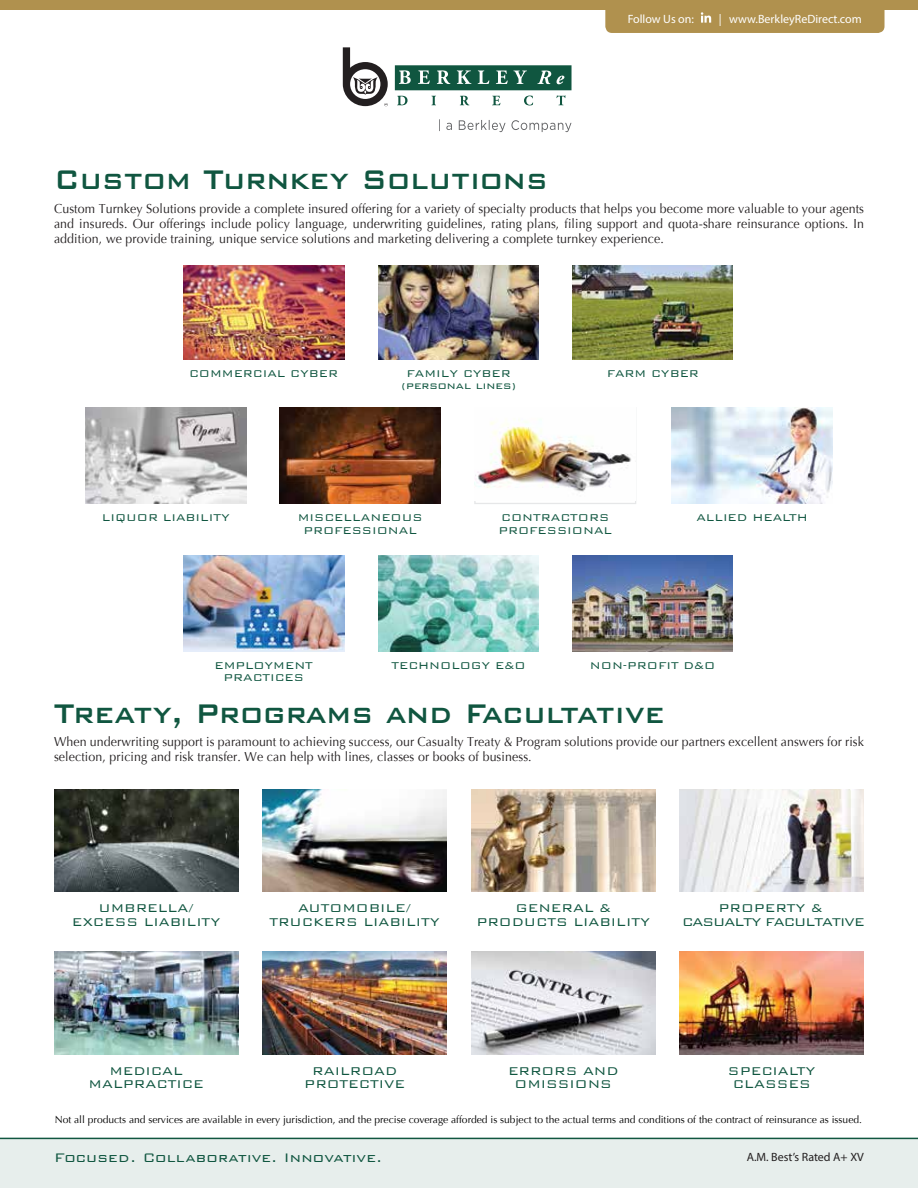
<style>
.page{position:relative;width:918px;height:1188px;background:#fff}
.page>*{position:absolute;margin:0;border:0;box-sizing:border-box;transform-origin:0 0}
.t1{font:500 36px "Bank Gothic BT";color:#105640;scale:.9 1}
.t2{font:300 16.5px "Bank Gothic";letter-spacing:.01em;color:#105640}
.t3{font:300 15px/13.5px "Bank Gothic";color:#105640;text-align:center}
.t4{font:300 15px/13.5px "Bank Gothic";letter-spacing:-.06em;color:#105640;text-align:center}
.t5{font:13.05px/15px "Optima";letter-spacing:.01em;color:#231f20;scale:.95 1}
.t6{font:300 13.05px/12.8px "Bank Gothic";color:#105640;text-align:center}
.t7{font:12px "Myriad Pro";color:#fff}
.t8{font:12px "Myriad Pro";color:#231f20}
.t9{font:10.2px "Optima";color:#010101}
</style>
<div class="page">
<div style="left:0;top:0;width:918px;height:9px;background:#b0914e"></div>
<img style="left:54px;top:790px;width:184px;height:102px">
<img style="left:263px;top:790px;width:184px;height:102px">
<img style="left:263px;top:952px;width:184px;height:102px">
<img style="left:54px;top:952px;width:184px;height:102px">
<img style="left:471px;top:952px;width:184px;height:102px">
<img style="left:471px;top:790px;width:184px;height:102px">
<img style="left:680px;top:790px;width:184px;height:102px">
<img style="left:680px;top:952px;width:184px;height:102px">
<img style="left:183px;top:265px;width:161px;height:94px">
<img style="left:85px;top:408px;width:161px;height:95px">
<img style="left:183px;top:556px;width:161px;height:96px">
<img style="left:280px;top:408px;width:161px;height:95px">
<img style="left:378px;top:556px;width:161px;height:96px">
<div style="left:474px;top:407px;width:162px;height:97px;border:1px solid #e6e7e8"></div>
<img style="left:475px;top:408px;width:161px;height:92px">
<img style="left:378px;top:265px;width:161px;height:94px">
<img style="left:672px;top:408px;width:161px;height:95px">
<div style="left:0;top:1138px;width:918px;height:50px;background:#e7eeec"></div>
<hr style="left:0;top:1138px;width:918px;height:1px;background:#105640">
<img style="left:572px;top:556px;width:161px;height:96px">
<img style="left:572px;top:265px;width:161px;height:94px">
<div style="left:605px;top:9px;width:280px;height:24px;background:#b0914e"></div>
<svg style="left:397px;top:96px;width:11px;height:9px"></svg>
<svg style="left:431px;top:96px;width:5px;height:9px"></svg>
<svg style="left:460px;top:96px;width:9px;height:9px"></svg>
<svg style="left:492px;top:96px;width:8px;height:9px"></svg>
<svg style="left:524px;top:96px;width:9px;height:9px"></svg>
<svg style="left:556px;top:95px;width:10px;height:10px"></svg>
<svg style="left:343px;top:47px;width:45px;height:59px"></svg>
<div style="left:395px;top:65px;width:177px;height:25px;background:#105640"></div>
<svg style="left:399px;top:70px;width:12px;height:14px"></svg>
<svg style="left:418px;top:70px;width:12px;height:14px"></svg>
<svg style="left:437px;top:70px;width:13px;height:14px"></svg>
<svg style="left:457px;top:70px;width:14px;height:14px"></svg>
<svg style="left:478px;top:70px;width:11px;height:14px"></svg>
<svg style="left:496px;top:70px;width:31px;height:14px"></svg>
<svg style="left:537px;top:71px;width:14px;height:13px"></svg>
<svg style="left:557px;top:76px;width:7px;height:8px"></svg>
<svg style="left:446px;top:120px;width:125px;height:12px"></svg>
<h1 class="t1" style="left:54px;top:160px;width:550px">Custom Turnkey Solutions</h1>
<p class="t7" style="left:628px;top:11px;width:68px">Follow Us on:</p>
<p class="t7" style="left:719px;top:11px;width:4px">|</p>
<p class="t7" style="left:729px;top:11px;width:134px">www.BerkleyReDirect.com</p>
<p class="t5" style="left:54px;top:202px;width:854px;text-align:justify">Custom Turnkey Solutions provide a complete insured offering for a variety of specialty products that helps you become more valuable to your agents and insureds. Our offerings include policy language, underwriting guidelines, rating plans, filing support and quota-share reinsurance options. In addition, we provide training, unique service solutions and marketing delivering a complete turnkey experience.</p>
<p class="t6" style="left:189px;top:366px;width:151px">COMMERCIAL CYBER</p>
<p class="t6" style="left:401px;top:365px;width:116px">FAMILY CYBER (personal lines)</p>
<p class="t6" style="left:607px;top:365px;width:94px">FARM CYBER</p>
<p class="t6" style="left:102px;top:510px;width:129px">LIQUOR LIABILITY</p>
<p class="t6" style="left:298px;top:510px;width:126px">MISCELLANEOUS<br>PROFESSIONAL</p>
<p class="t6" style="left:498px;top:510px;width:115px;text-align:left">CONTRACTORS<br>PROFESSIONAL</p>
<p class="t6" style="left:696px;top:510px;width:113px">ALLIED HEALTH</p>
<p class="t6" style="left:215px;top:658px;width:100px;line-height:12.1px">EMPLOYMENT<br>PRACTICES</p>
<p class="t6" style="left:392px;top:658px;width:136px">TECHNOLOGY E&amp;O</p>
<p class="t6" style="left:590px;top:658px;width:127px">NON-PROFIT D&amp;O</p>
<h1 class="t1" style="left:54px;top:694px;width:680px">Treaty, Programs and Facultative</h1>
<p class="t5" style="left:54px;top:734px;width:854px">When underwriting support is paramount to achieving success, our Casualty Treaty &amp; Program solutions provide our partners excellent answers for risk selection, pricing and risk transfer. We can help with lines, classes or books of business.</p>
<p class="t3" style="left:72px;top:900px;width:150px">UMBRELLA/<br>EXCESS LIABILITY</p>
<p class="t3" style="left:269px;top:900px;width:172px">AUTOMOBILE/<br>TRUCKERS LIABILITY</p>
<p class="t3" style="left:476px;top:900px;width:175px">GENERAL &amp;<br>PRODUCTS LIABILITY</p>
<p class="t4" style="left:682px;top:900px;width:184px">PROPERTY &amp;<br>CASUALTY FACULTATIVE</p>
<p class="t3" style="left:89px;top:1062px;width:117px">MEDICAL<br>MALPRACTICE</p>
<p class="t3" style="left:304px;top:1062px;width:102px">RAILROAD<br>PROTECTIVE</p>
<p class="t3" style="left:508px;top:1062px;width:112px">ERRORS AND<br>OMISSIONS</p>
<p class="t3" style="left:728px;top:1062px;width:89px">SPECIALTY<br>CLASSES</p>
<p class="t9" style="left:55px;top:1113px;width:809px">Not all products and services are available in every jurisdiction, and the precise coverage afforded is subject to the actual terms and conditions of the contract of reinsurance as issued.</p>
<p class="t2" style="left:54px;top:1145px;width:330px">Focused. Collaborative. Innovative.</p>
<p class="t8" style="left:747px;top:1150px;width:119px">A.M. Best’s Rated A+ XV</p>
</div>
